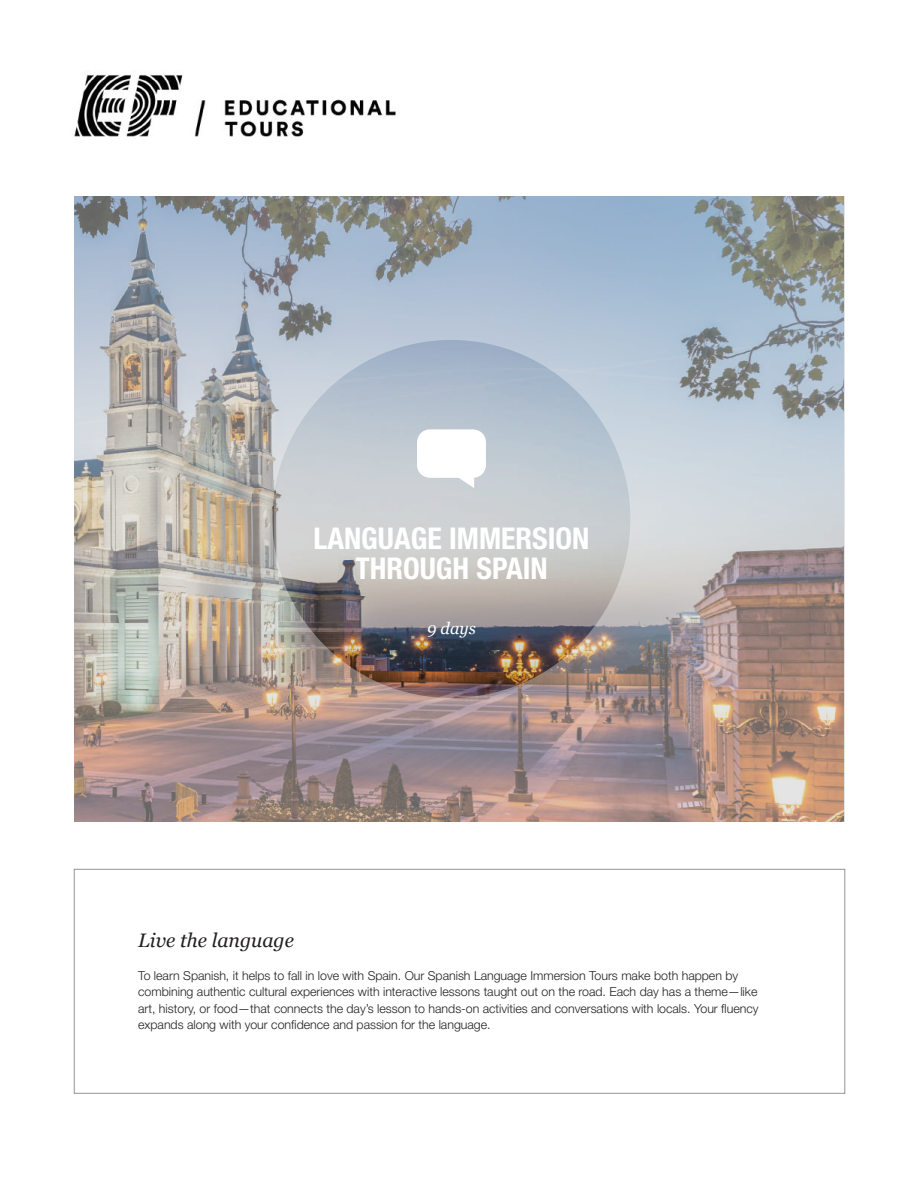
<style>
.page{position:relative;width:918px;height:1188px;background:#fff}
.page>*{position:absolute;margin:0;border:0;box-sizing:border-box;transform-origin:0 0}
.t1{font:700 condensed 30px/30px "Helvetica Neue LT Std";color:#fff;text-align:center}
.t2{font:italic 19.5px "Georgia";color:#231f20}
.t3{font:italic 16.5px "Georgia";color:#fff}
.t4{font:300 12.3px/16.5px "Helvetica Neue LT Std";color:#231f20}
</style>
<div class="page">
<img style="left:73px;top:196px;width:773px;height:686px">
<div style="left:74px;top:869px;width:771px;height:225px;border:1px solid #939598"></div>
<svg style="left:417px;top:429px;width:69px;height:59px"></svg>
<img style="left:73px;top:74px;width:519px;height:235px">
<h1 class="t1" style="left:313px;top:523px;width:278px">LANGUAGE IMMERSION<br>THROUGH SPAIN</h1>
<h3 class="t3" style="left:427px;top:616px;width:50px">9 days</h3>
<h2 class="t2" style="left:138px;top:926px;width:157px">Live the language</h2>
<p class="t4" style="left:138px;top:967px;width:622px">To learn Spanish, it helps to fall in love with Spain. Our Spanish Language Immersion Tours make both happen by combining authentic cultural experiences with interactive lessons taught out on the road. Each day has a theme—like art, history, or food—that connects the day’s lesson to hands-on activities and conversations with locals. Your fluency expands along with your confidence and passion for the language.</p>
</div>
